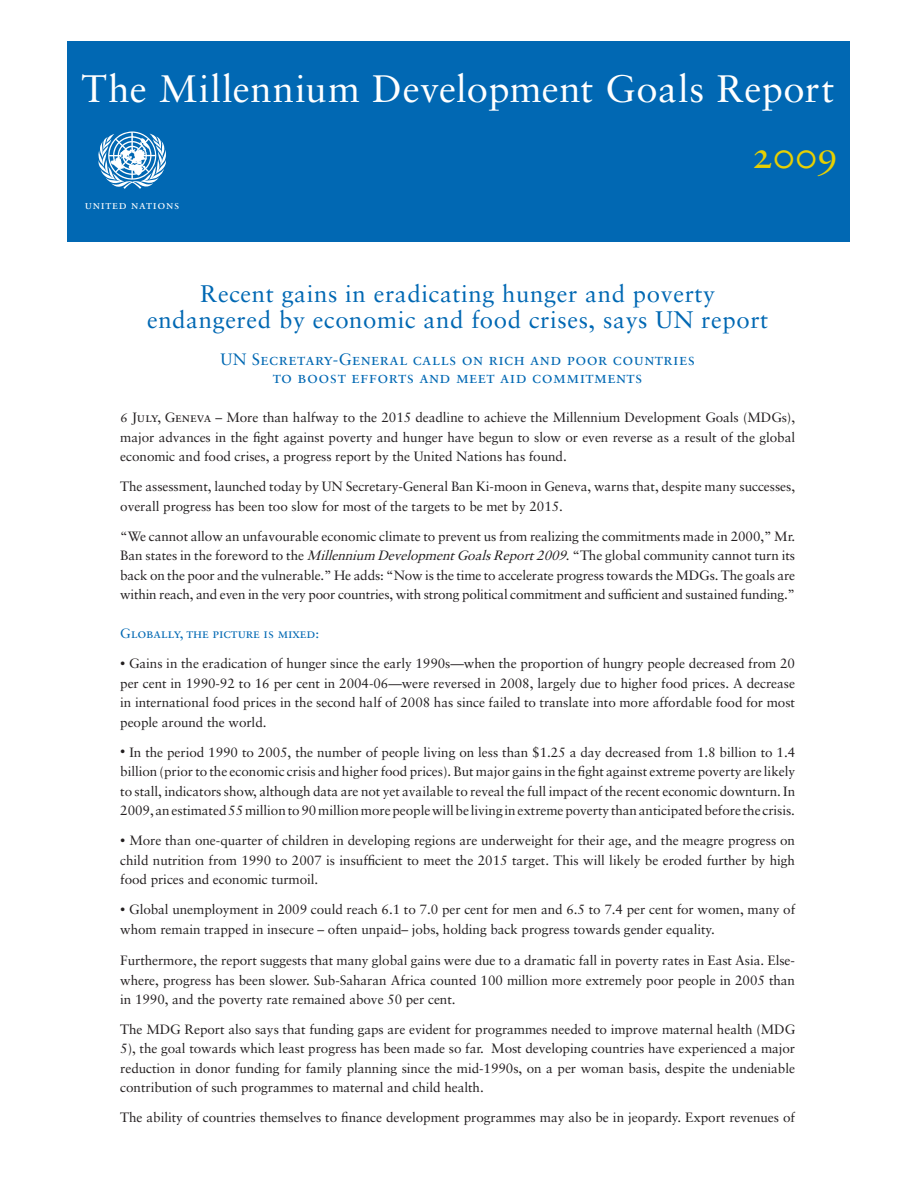
<style>
.page{position:relative;width:918px;height:1188px;background:#fff}
.page>*{position:absolute;margin:0;border:0;box-sizing:border-box;transform-origin:0 0}
.t1{font:39px "Sabon Roman SC";color:#e7d002}
.t2{font:38.25px "Sabon";letter-spacing:.01em;color:#fff}
.t3{font:24px/25.5px "Sabon";letter-spacing:.025em;color:#0168b3;text-align:center}
.t4{font:16.5px/18px "Sabon Roman SC";letter-spacing:.025em;color:#0168b3;text-align:center}
.t5{font:13.5px/19.5px "Sabon";letter-spacing:-.005em;color:#231f20;text-align:justify}
.t6{font:13.5px "Sabon Roman SC";letter-spacing:-.005em;color:#0168b3}
.t7{font:12px "Sabon Roman SC";letter-spacing:.055em;color:#fff}
.s1{font-family:"Sabon Roman SC"}
.s2{font-style:italic}
.s3{font-size:10.5px}
</style>
<div class="page">
<div style="left:68px;top:41px;width:782px;height:201px;background:#0168b3"></div>
<svg style="left:98px;top:131px;width:68px;height:58px"></svg>
<h2 class="t2" style="left:82px;top:66px;width:754px">The Millennium Development Goals Report</h2>
<h1 class="t1" style="left:752px;top:131px;width:88px">2009</h1>
<p class="t7" style="left:85px;top:197px;width:96px">united nations</p>
<h3 class="t3" style="left:147px;top:281px;width:623px">Recent gains in eradicating hunger and poverty endangered by economic and food crises, says UN report</h3>
<p class="t4" style="left:220px;top:350px;width:476px">UN Secretary-General calls on rich and poor countries to boost efforts and meet aid commitments</p>
<p class="t5" style="left:120px;top:407px;width:676px"><span class="s1">6 July, Geneva</span> – More than halfway to the 2015 deadline to achieve the Millennium Development Goals (MDGs), major advances in the fight against poverty and hunger have begun to slow or even reverse as a result of the global economic and food crises, a progress report by the United Nations has found.</p>
<p class="t5" style="left:120px;top:476px;width:676px">The assessment, launched today by UN Secretary-General Ban Ki-moon in Geneva, warns that, despite many successes, overall progress has been too slow for most of the targets to be met by 2015.</p>
<p class="t5" style="left:120px;top:526px;width:676px">“We cannot allow an unfavourable economic climate to prevent us from realizing the commitments made in 2000,” Mr.<br>Ban states in the foreword to the <span class="s2">Millennium DevelopmentGoalsReport2009</span>. “The global community cannot turn its back on the poor and the vulnerable.” He adds: “Now is the time to accelerate progress towards the MDGs. The goals are within reach, and even in the very poor countries, with strong political commitment and sufficient and sustained funding.”</p>
<p class="t6" style="left:120px;top:625px;width:201px">Globally, the picture is mixed:</p>
<p class="t5" style="left:120px;top:653px;width:676px"><span class="s3">•</span> Gains in the eradication of hunger since the early 1990s—when the proportion of hungry people decreased from 20 per cent in 1990-92 to 16 per cent in 2004-06—were reversed in 2008, largely due to higher food prices. A decrease in international food prices in the second half of 2008 has since failed to translate into more affordable food for most people around the world.</p>
<p class="t5" style="left:120px;top:742px;width:676px"><span class="s3">•</span> In the period 1990 to 2005, the number of people living on less than $1.25 a day decreased from 1.8 billion to 1.4 billion (prior to the economic crisis and higher food prices). But major gains in the fight against extreme poverty are likely to stall, indicators show, although data are not yet available to reveal the full impact of the recent economic downturn. In 2009, an estimated 55 million to 90 million more people will be living in extreme poverty than anticipated before the crisis.</p>
<p class="t5" style="left:120px;top:830px;width:676px"><span class="s3">•</span> More than one-quarter of children in developing regions are underweight for their age, and the meagre progress on child nutrition from 1990 to 2007 is insufficient to meet the 2015 target. This will likely be eroded further by high food prices and economic turmoil.</p>
<p class="t5" style="left:120px;top:899px;width:676px"><span class="s3">•</span> Global unemployment in 2009 could reach 6.1 to 7.0 per cent for men and 6.5 to 7.4 per cent for women, many of whom remain trapped in insecure – often unpaid– jobs, holding back progress towards gender equality.</p>
<p class="t5" style="left:120px;top:950px;width:676px">Furthermore, the report suggests that many global gains were due to a dramatic fall in poverty rates in East Asia. Else&shy;where, progress has been slower. Sub-Saharan Africa counted 100 million more extremely poor people in 2005 than in 1990, and the poverty rate remained above 50 per cent.</p>
<p class="t5" style="left:120px;top:1019px;width:676px">The MDG Report also says that funding gaps are evident for programmes needed to improve maternal health (MDG 5), the goal towards which least progress has been made so far. Most developing countries have experienced a major reduction in donor funding for family planning since the mid-1990s, on a per woman basis, despite the undeniable contribution of such programmes to maternal and child health.</p>
<p class="t5" style="left:120px;top:1108px;width:676px">The ability of countries themselves to finance development programmes may also be in jeopardy. Export revenues of</p>
</div>
